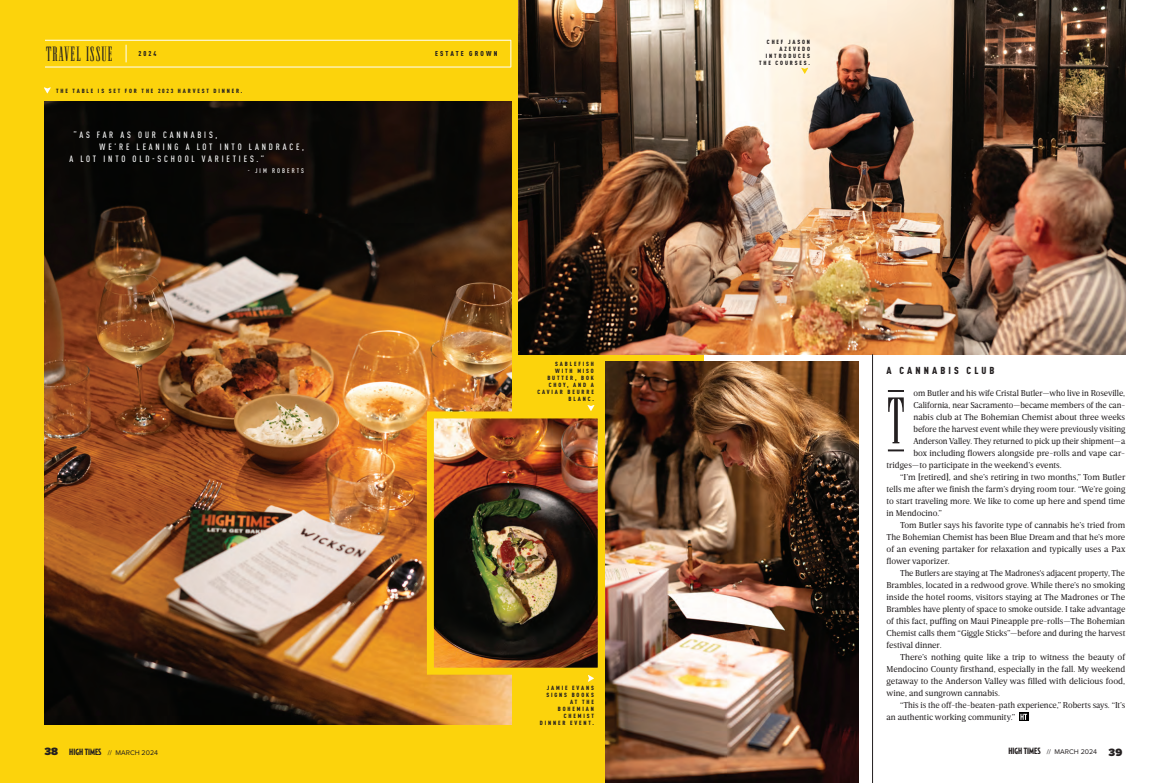
<style>
.page{position:relative;width:1170px;height:783px;background:#fff}
.page>*{position:absolute;margin:0;border:0;box-sizing:border-box;transform-origin:0 0}
.t1{font:67px "Newston Normal";color:#231f20}
.t2{font:21px "Newston Normal";letter-spacing:.04em;color:#231f20}
.t3{font:900 condensed 10px "DIN Pro";letter-spacing:.31em;color:#231f20}
.t4{font:500 condensed 9.1px "DIN Pro";letter-spacing:.31em;color:#fff}
.t5{font:8.8px "Breve News";color:#231f20}
.t6{font:8.8px "Breve News";color:#231f20;scale:.96 1}
.t7{font:7px "Proxima Nova";color:#231f20}
.t8{font:900 condensed 7px "DIN Pro";letter-spacing:.305em;color:#231f20}
.t9{font:500 condensed 6.7px "DIN Pro";letter-spacing:.31em;color:#fff}
.t10{font:900 condensed 6px/7px "DIN Pro";letter-spacing:.31em;color:#231f20;text-align:right}
.s1{font-weight:900;font-size:11px}
.s2{font-family:"Relay Comp";font-weight:900;font-size:9px}
</style>
<div class="page">
<div style="left:0;top:0;width:703px;height:783px;background:#fcd30c"></div>
<svg style="left:1019px;top:713px;width:9px;height:8px"></svg>
<svg style="left:1020px;top:714px;width:7px;height:6px"></svg>
<img style="left:44px;top:101px;width:467px;height:623px">
<svg style="left:888px;top:449px;width:16px;height:2px"></svg>
<svg style="left:888px;top:390px;width:16px;height:2px"></svg>
<img style="left:519px;top:0;width:606px;height:354px">
<img style="left:605px;top:362px;width:254px;height:421px">
<svg style="left:44px;top:87px;width:7px;height:6px"></svg>
<hr style="left:45px;top:67px;width:466px;height:1px;background:#fff">
<hr style="left:45px;top:40px;width:466px;height:1px;background:#fff">
<svg style="left:511px;top:40px;width:1px;height:27px"></svg>
<svg style="left:126px;top:45px;width:1px;height:17px"></svg>
<svg style="left:588px;top:675px;width:6px;height:7px"></svg>
<svg style="left:588px;top:405px;width:6px;height:6px"></svg>
<img style="left:435px;top:419px;width:162px;height:248px">
<div style="left:427px;top:411px;width:178px;height:264px;border:7px solid #fcd30c"></div>
<svg style="left:801px;top:68px;width:7px;height:6px"></svg>
<hr style="left:872px;top:354px;width:1px;height:429px;background:#231f20">
<h2 class="t2" style="left:46px;top:43px;width:68px">TRAVEL ISSUE</h2>
<p class="t8" style="left:139px;top:48px;width:19px">2024</p>
<p class="t10" style="left:56px;top:86px;width:188px">THE TABLE IS SET FOR THE 2023 HARVEST DINNER.</p>
<p class="t4" style="left:74px;top:128px;width:145px">“AS FAR AS OUR CANNABIS,</p>
<p class="t4" style="left:100px;top:140px;width:206px">WE’RE LEANING A LOT INTO LANDRACE,</p>
<p class="t4" style="left:69px;top:152px;width:196px">A LOT INTO OLD-SCHOOL VARIETIES.”</p>
<p class="t9" style="left:248px;top:166px;width:58px">- JIM ROBERTS</p>
<p class="t7" style="left:44px;top:747px;width:115px"><span class="s1">38</span> <span class="s2">HIGH TIMES</span> // MARCH 2024</p>
<p class="t8" style="left:435px;top:48px;width:64px">ESTATE GROWN</p>
<p class="t10" style="left:537px;top:360px;width:58px">SABLEFISH<br>WITH MISO<br>BUTTER, BOK<br>CHOY, AND A<br>CAVIAR BEURRE<br>BLANC.</p>
<p class="t10" style="left:540px;top:684px;width:55px">JAMIE EVANS<br>SIGNS BOOKS<br>AT THE<br>BOHEMIAN<br>CHEMIST<br>DINNER EVENT.</p>
<p class="t10" style="left:759px;top:38px;width:52px">CHEF JASON<br>AZEVEDO<br>INTRODUCES<br>THE COURSES.</p>
<p class="t3" style="left:887px;top:363px;width:109px">A CANNABIS CLUB</p>
<p class="t5" style="left:913px;top:388px;width:213px">om Butler and his wife Cristal Butler—who live in Roseville,</p>
<p class="t5" style="left:913px;top:400px;width:213px">California, near Sacramento—became members of the can-</p>
<p class="t5" style="left:913px;top:412px;width:213px">nabis club at The Bohemian Chemist about three weeks</p>
<p class="t5" style="left:913px;top:424px;width:213px">before the harvest event while they were previously visiting</p>
<p class="t5" style="left:913px;top:436px;width:213px">Anderson Valley. They returned to pick up their shipment—a</p>
<p class="t5" style="left:913px;top:448px;width:213px">box including flowers alongside pre-rolls and vape car-</p>
<p class="t5" style="left:887px;top:460px;width:177px">tridges—to participate in the weekend’s events.</p>
<p class="t5" style="left:900px;top:472px;width:227px">“I’m [retired], and she’s retiring in two months,” Tom Butler</p>
<p class="t5" style="left:887px;top:484px;width:240px">tells me after we finish the farm’s drying room tour. “We’re going</p>
<p class="t5" style="left:887px;top:496px;width:240px">to start traveling more. We like to come up here and spend time</p>
<p class="t5" style="left:887px;top:508px;width:57px">in Mendocino.”</p>
<p class="t5" style="left:900px;top:520px;width:227px">Tom Butler says his favorite type of cannabis he’s tried from</p>
<p class="t5" style="left:887px;top:532px;width:240px">The Bohemian Chemist has been Blue Dream and that he’s more</p>
<p class="t5" style="left:887px;top:544px;width:240px">of an evening partaker for relaxation and typically uses a Pax</p>
<p class="t5" style="left:887px;top:556px;width:65px">flower vaporizer.</p>
<p class="t6" style="left:900px;top:568px;width:236px">The Butlers are staying at The Madrones's adjacent property, The</p>
<p class="t5" style="left:887px;top:580px;width:240px">Brambles, located in a redwood grove. While there’s no smoking</p>
<p class="t5" style="left:887px;top:592px;width:240px">inside the hotel rooms, visitors staying at The Madrones or The</p>
<p class="t5" style="left:887px;top:604px;width:240px">Brambles have plenty of space to smoke outside. I take advantage</p>
<p class="t5" style="left:887px;top:616px;width:240px">of this fact, puffing on Maui Pineapple pre-rolls—The Bohemian</p>
<p class="t5" style="left:887px;top:628px;width:240px">Chemist calls them “Giggle Sticks”—before and during the harvest</p>
<p class="t5" style="left:887px;top:640px;width:57px">festival dinner.</p>
<p class="t5" style="left:900px;top:652px;width:227px">There’s nothing quite like a trip to witness the beauty of</p>
<p class="t5" style="left:887px;top:664px;width:240px">Mendocino County firsthand, especially in the fall. My weekend</p>
<p class="t5" style="left:887px;top:676px;width:240px">getaway to the Anderson Valley was filled with delicious food,</p>
<p class="t5" style="left:887px;top:688px;width:115px">wine, and sungrown cannabis.</p>
<p class="t5" style="left:900px;top:700px;width:227px">“This is the off-the-beaten-path experience,” Roberts says. “It’s</p>
<p class="t5" style="left:887px;top:712px;width:130px">an authentic working community.”</p>
<h1 class="t1" style="left:888px;top:388px;width:18px">T</h1>
<p class="t7" style="left:1008px;top:747px;width:115px"><span class="s2">HIGH TIMES</span> // MARCH 2024 <span class="s1">39</span></p>
</div>
